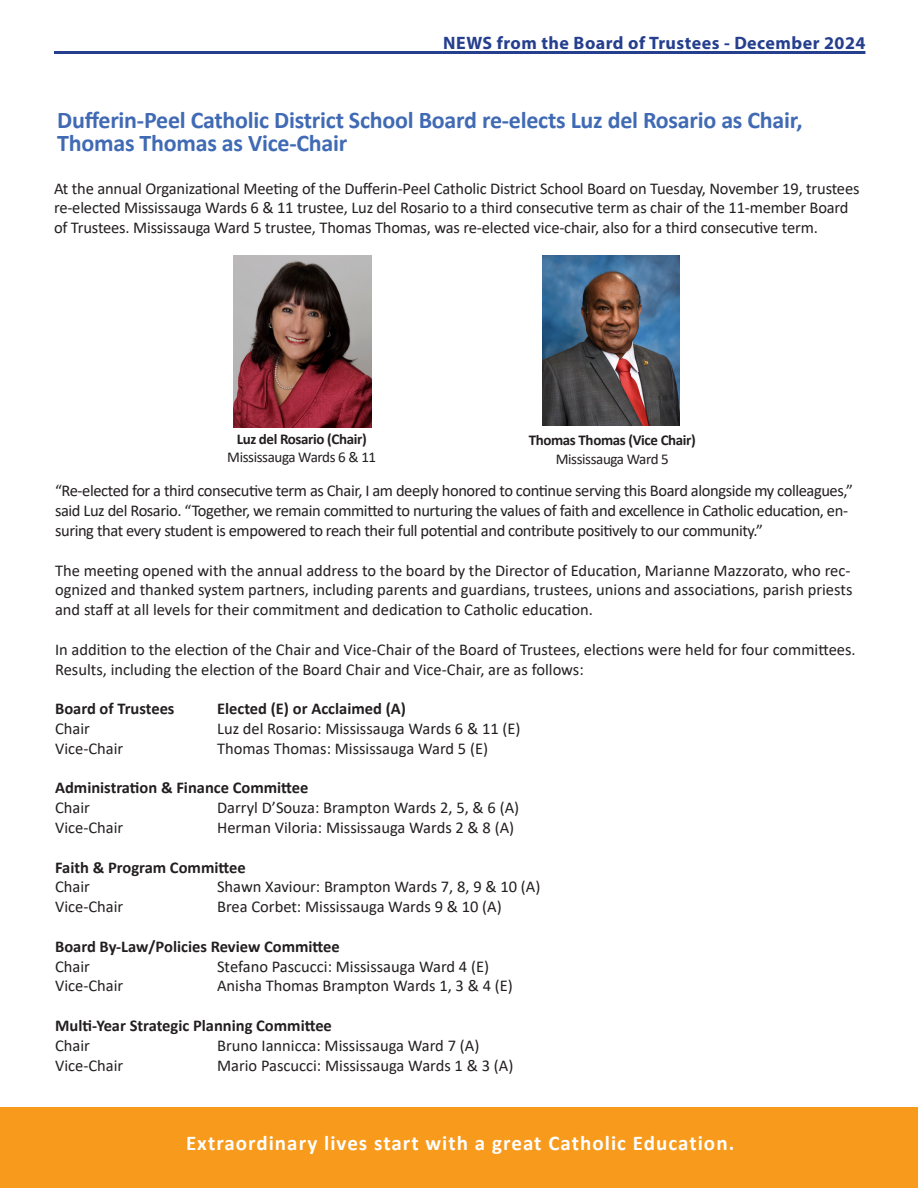
<style>
.page{position:relative;width:918px;height:1188px;background:#fff}
.page>*{position:absolute;margin:0;border:0;box-sizing:border-box;transform-origin:0 0}
.t1{font:700 24px/22.5px "Calibri";letter-spacing:-.01em;color:#406ab4}
.t2{font:700 21px "Calibri";letter-spacing:.05em;color:#fff}
.t3{font:700 18px "Myriad Pro";letter-spacing:.025em;color:#253f8e}
.t4{font:16.5px/19.8px "Calibri";letter-spacing:-.01em;color:#231f20}
.t5{font:700 16.5px "Calibri";color:#231f20}
.t6{font:700 15px "Calibri";letter-spacing:-.025em;color:#231f20}
.t7{font:15px "Calibri";letter-spacing:-.025em;color:#231f20}
</style>
<div class="page">
<hr style="left:54px;top:51px;width:811px;height:3px;background:#253f8e">
<div style="left:0;top:1107px;width:918px;height:81px;background:#f89a1c"></div>
<img style="left:234px;top:256px;width:138px;height:171px">
<img style="left:543px;top:255px;width:136px;height:171px">
<p class="t3" style="left:443px;top:31px;width:424px">NEWS from the Board of Trustees - December 2024</p>
<p class="t1" style="left:57px;top:109px;width:747px">Dufferin-Peel Catholic District School Board re-elects Luz del Rosario as Chair,<br>Thomas Thomas as Vice-Chair</p>
<p class="t4" style="left:54px;top:178px;width:807px">At the annual Organizational Meeting of the Dufferin-Peel Catholic District School Board on Tuesday, November 19, trustees re-elected Mississauga Wards 6 &amp; 11 trustee, Luz del Rosario to a third consecutive term as chair of the 11-member Board of Trustees. Mississauga Ward 5 trustee, Thomas Thomas, was re-elected vice-chair, also for a third consecutive term.</p>
<p class="t6" style="left:237px;top:428px;width:132px">Luz del Rosario (Chair)</p>
<p class="t7" style="left:227px;top:447px;width:150px">Mississauga Wards 6 &amp; 11</p>
<p class="t6" style="left:529px;top:429px;width:169px">Thomas Thomas (Vice Chair)</p>
<p class="t7" style="left:556px;top:448px;width:115px">Mississauga Ward 5</p>
<p class="t4" style="left:55px;top:481px;width:799px">“Re-elected for a third consecutive term as Chair, I am deeply honored to continue serving this Board alongside my colleagues,” said Luz del Rosario. “Together, we remain committed to nurturing the values of faith and excellence in Catholic education, en&shy;suring that every student is empowered to reach their full potential and contribute positively to our community.”</p>
<p class="t4" style="left:55px;top:560px;width:799px;text-align:justify">The meeting opened with the annual address to the board by the Director of Education, Marianne Mazzorato, who rec&shy;ognized and thanked system partners, including parents and guardians, trustees, unions and associations, parish priests and staff at all levels for their commitment and dedication to Catholic education.</p>
<p class="t4" style="left:55px;top:639px;width:802px">In addition to the election of the Chair and Vice-Chair of the Board of Trustees, elections were held for four committees.<br>Results, including the election of the Board Chair and Vice-Chair, are as follows:</p>
<p class="t5" style="left:55px;top:697px;width:121px">Board of Trustees</p>
<p class="t5" style="left:217px;top:697px;width:190px">Elected (E) or Acclaimed (A)</p>
<p class="t4" style="left:55px;top:718px;width:36px">Chair</p>
<p class="t4" style="left:217px;top:718px;width:305px">Luz del Rosario: Mississauga Wards 6 &amp; 11 (E)</p>
<p class="t4" style="left:55px;top:738px;width:70px">Vice-Chair</p>
<p class="t4" style="left:217px;top:738px;width:273px">Thomas Thomas: Mississauga Ward 5 (E)</p>
<p class="t5" style="left:55px;top:776px;width:255px">Administration &amp; Finance Committee</p>
<p class="t4" style="left:55px;top:797px;width:36px">Chair</p>
<p class="t4" style="left:217px;top:797px;width:304px">Darryl D’Souza: Brampton Wards 2, 5, &amp; 6 (A)</p>
<p class="t4" style="left:55px;top:817px;width:70px">Vice-Chair</p>
<p class="t4" style="left:217px;top:817px;width:299px">Herman Viloria: Mississauga Wards 2 &amp; 8 (A)</p>
<p class="t5" style="left:55px;top:855px;width:192px">Faith &amp; Program Committee</p>
<p class="t4" style="left:55px;top:877px;width:36px">Chair</p>
<p class="t4" style="left:217px;top:877px;width:325px">Shawn Xaviour: Brampton Wards 7, 8, 9 &amp; 10 (A)</p>
<p class="t4" style="left:55px;top:896px;width:70px">Vice-Chair</p>
<p class="t4" style="left:217px;top:896px;width:286px">Brea Corbet: Mississauga Wards 9 &amp; 10 (A)</p>
<p class="t5" style="left:55px;top:935px;width:286px">Board By-Law/Policies Review Committee</p>
<p class="t4" style="left:55px;top:956px;width:36px">Chair</p>
<p class="t4" style="left:217px;top:956px;width:274px">Stefano Pascucci: Mississauga Ward 4 (E)</p>
<p class="t4" style="left:55px;top:976px;width:70px">Vice-Chair</p>
<p class="t4" style="left:217px;top:976px;width:297px">Anisha Thomas Brampton Wards 1, 3 &amp; 4 (E)</p>
<p class="t5" style="left:55px;top:1014px;width:278px">Multi-Year Strategic Planning Committee</p>
<p class="t4" style="left:55px;top:1035px;width:36px">Chair</p>
<p class="t4" style="left:217px;top:1035px;width:264px">Bruno Iannicca: Mississauga Ward 7 (A)</p>
<p class="t4" style="left:55px;top:1055px;width:70px">Vice-Chair</p>
<p class="t4" style="left:217px;top:1055px;width:298px">Mario Pascucci: Mississauga Wards 1 &amp; 3 (A)</p>
<p class="t2" style="left:186px;top:1128px;width:550px">Extraordinary lives start with a great Catholic Education.</p>
</div>
